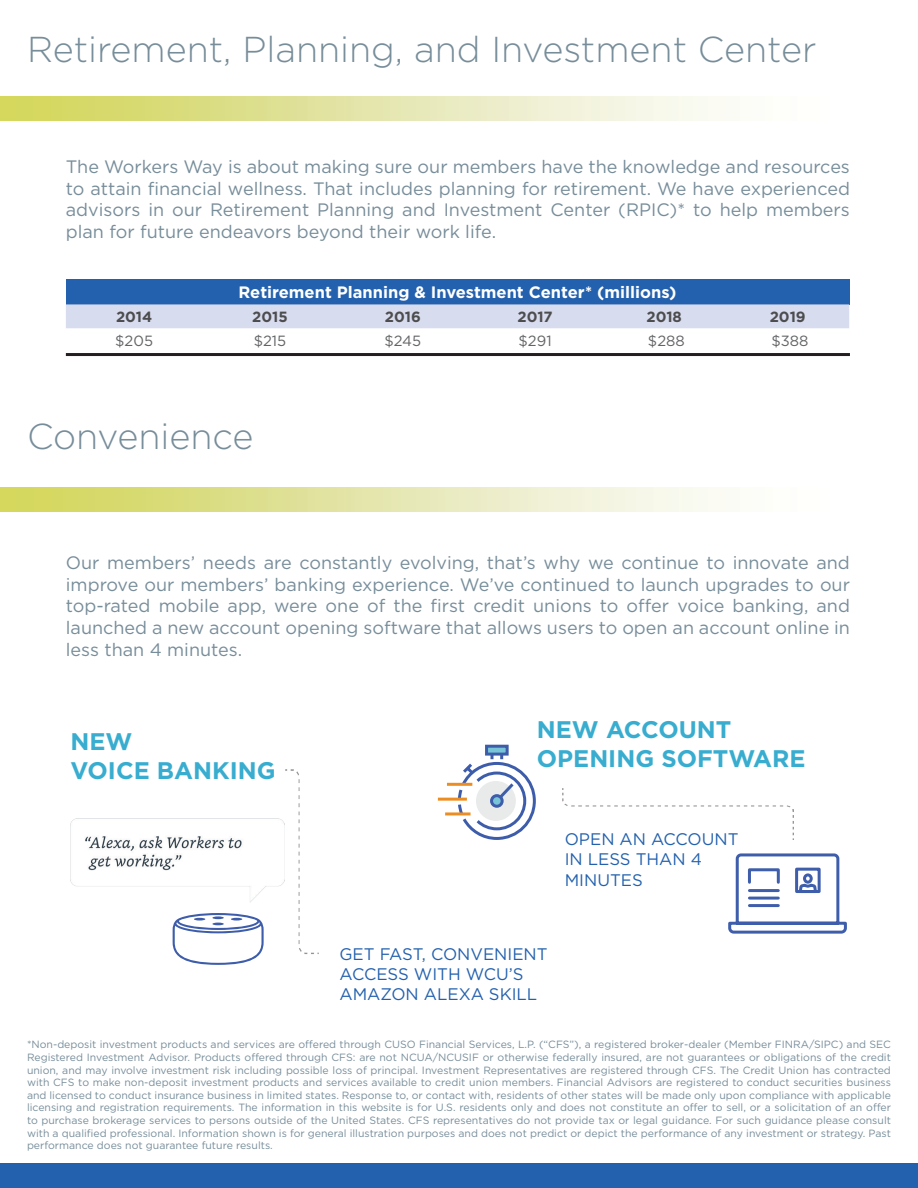
<style>
.page{position:relative;width:918px;height:1188px;background:#fff}
.page>*{position:absolute;margin:0;border:0;box-sizing:border-box;transform-origin:0 0}
.t1{font:300 36px "Gotham";color:#778d9a}
.t2{font:700 24px "Gotham";color:#38adcf}
.t3{font:18px/21.6px "Gotham";color:#778d9a;text-align:justify}
.t4{font:16.8px/20.1px "Gotham";color:#2361ae}
.Table_Header{font:700 16.5px "Gotham";color:#fff}
.Table_Subheader{font:700 14.85px "Gotham";color:#4d4d4f}
.Content{font:14.85px "Gotham";color:#636466}
.t5{font:10.5px/12.6px "Gotham";color:#778d9a;text-align:justify}
</style>
<div class="page">
<img style="left:0;top:97px;width:733px;height:24px">
<div style="left:0;top:1164px;width:918px;height:24px;background:#2361ae"></div>
<img style="left:0;top:488px;width:733px;height:24px">
<img style="left:250px;top:769px;width:69px;height:185px">
<div style="left:156px;top:687px;width:124px;height:175px;background:#fff"></div>
<hr style="left:66px;top:353px;width:784px;height:3px;background:#231f20">
<div style="left:66px;top:279px;width:783px;height:25px;background:#2361ae"></div>
<div style="left:66px;top:304px;width:783px;height:24px;background:#d8dcef"></div>
<svg style="left:728px;top:853px;width:119px;height:81px"></svg>
<img style="left:563px;top:789px;width:231px;height:51px">
<div style="left:490px;top:752px;width:13px;height:9px;border:3px solid #3d5daa"></div>
<div style="left:485px;top:745px;width:24px;height:11px;background:#78c5d7;border:3px solid #3d5daa"></div>
<hr style="left:447px;top:783px;width:25px;height:3px;background:#ec8d22">
<hr style="left:438px;top:798px;width:29px;height:3px;background:#ec8d22">
<hr style="left:445px;top:812px;width:26px;height:3px;background:#ec8d22">
<svg style="left:456px;top:760px;width:80px;height:80px"></svg>
<img style="left:71px;top:818px;width:214px;height:84px">
<svg style="left:173px;top:913px;width:91px;height:52px"></svg>
<p class="t1" style="left:27px;top:27px;width:791px">Retirement, Planning, and Investment Center</p>
<p class="t3" style="left:66px;top:156px;width:786px">The Workers Way is about making sure our members have the knowledge and resources to attain financial wellness. That includes planning for retirement. We have experienced advisors in our Retirement Planning and Investment Center (RPIC)* to help members plan for future endeavors beyond their work life.</p>
<p class="Table_Header" style="left:238px;top:282px;width:440px">Retirement Planning &amp; Investment Center* (millions)</p>
<p class="Table_Subheader" style="left:116px;top:307px;width:38px">2014</p>
<p class="Table_Subheader" style="left:252px;top:307px;width:37px">2015</p>
<p class="Table_Subheader" style="left:385px;top:307px;width:37px">2016</p>
<p class="Table_Subheader" style="left:517px;top:307px;width:37px">2017</p>
<p class="Table_Subheader" style="left:646px;top:307px;width:37px">2018</p>
<p class="Table_Subheader" style="left:770px;top:307px;width:37px">2019</p>
<p class="Content" style="left:115px;top:331px;width:39px">$205</p>
<p class="Content" style="left:254px;top:331px;width:34px">$215</p>
<p class="Content" style="left:384px;top:331px;width:38px">$245</p>
<p class="Content" style="left:519px;top:331px;width:35px">$291</p>
<p class="Content" style="left:648px;top:331px;width:38px">$288</p>
<p class="Content" style="left:771px;top:331px;width:39px">$388</p>
<p class="t1" style="left:27px;top:414px;width:228px">Convenience</p>
<p class="t3" style="left:66px;top:552px;width:786px">Our members’ needs are constantly evolving, that’s why we continue to innovate and improve our members’ banking experience. We’ve continued to launch upgrades to our top-rated mobile app, were one of the first credit unions to offer voice banking, and launched a new account opening software that allows users to open an account online in less than 4 minutes.</p>
<p class="t2" style="left:71px;top:725px;width:63px">NEW</p>
<p class="t2" style="left:71px;top:754px;width:206px">VOICE BANKING</p>
<p class="t2" style="left:537px;top:714px;width:196px">NEW ACCOUNT</p>
<p class="t2" style="left:537px;top:743px;width:270px">OPENING SOFTWARE</p>
<p class="t4" style="left:565px;top:829px;width:175px">OPEN AN ACCOUNT<br>IN LESS THAN 4</p>
<p class="t4" style="left:565px;top:869px;width:80px">MINUTES</p>
<p class="t4" style="left:339px;top:943px;width:210px">GET FAST, CONVENIENT</p>
<p class="t4" style="left:339px;top:964px;width:186px">ACCESS WITH WCU’S</p>
<p class="t4" style="left:339px;top:984px;width:199px">AMAZON ALEXA SKILL</p>
<p class="t5" style="left:27px;top:1038px;width:866px">*Non-deposit investment products and services are offered through CUSO Financial Services, L.P. (“CFS”), a registered broker-dealer (Member FINRA/SIPC) and SEC Registered Investment Advisor. Products offered through CFS: are not NCUA/NCUSIF or otherwise federally insured, are not guarantees or obligations of the credit union, and may involve investment risk including possible loss of principal. Investment Representatives are registered through CFS. The Credit Union has contracted with CFS to make non-deposit investment products and services available to credit union members. Financial Advisors are registered to conduct securities business and licensed to conduct insurance business in limited states. Response to, or contact with, residents of other states will be made only upon compliance with applicable licensing and registration requirements. The information in this website is for U.S. residents only and does not constitute an offer to sell, or a solicitation of an offer to purchase brokerage services to persons outside of the United States. CFS representatives do not provide tax or legal guidance. For such guidance please consult with a qualified professional. Information shown is for general illustration purposes and does not predict or depict the performance of any investment or strategy. Past performance does not guarantee future results.</p>
</div>
